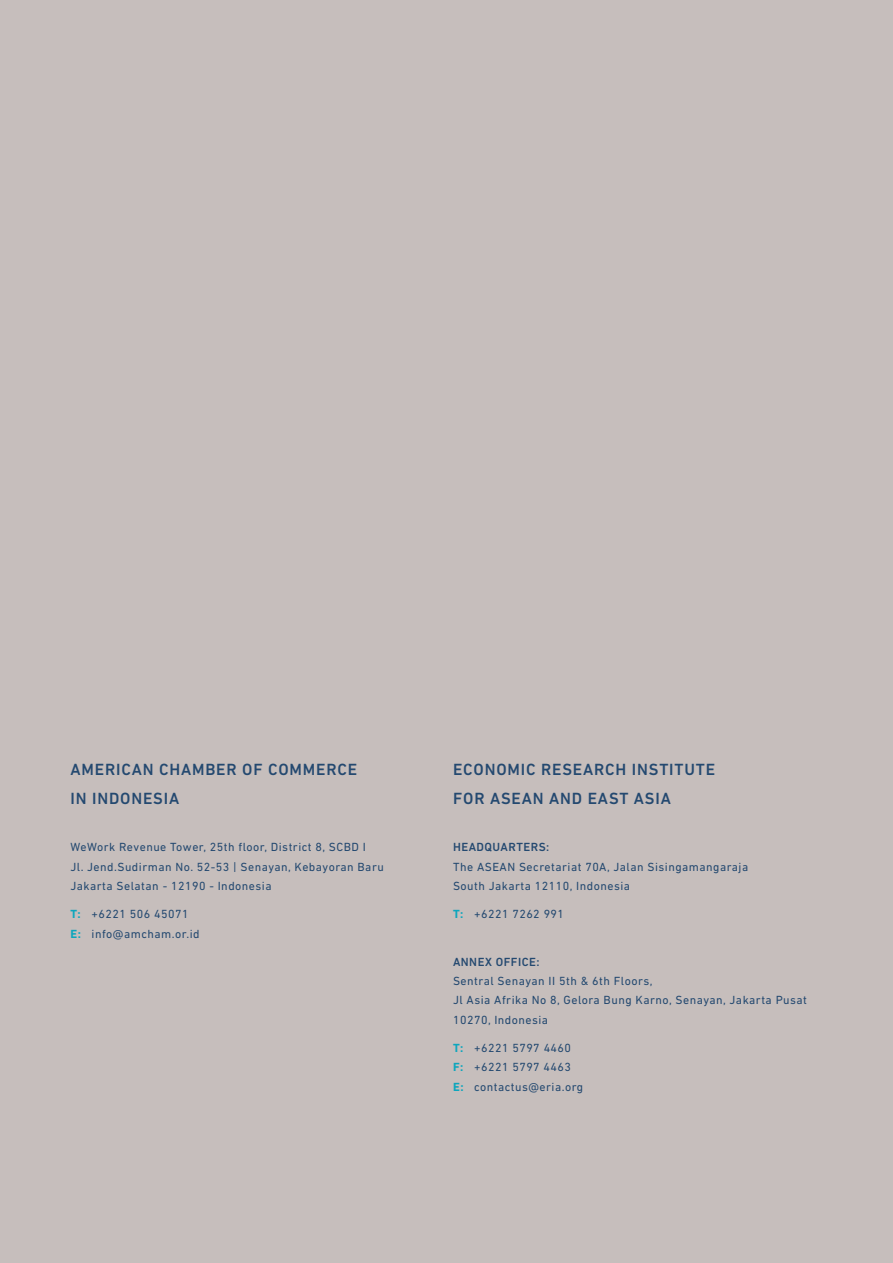
<style>
.page{position:relative;width:893px;height:1263px;background:#c6bebc}
.page>*{position:absolute;margin:0;border:0;box-sizing:border-box;transform-origin:0 0}
.t1{font:500 16.5px/28.7px "DIN Next LT Pro";letter-spacing:.05em;color:#244970}
.t2{font:12px/19.2px "DIN Next LT Pro";letter-spacing:.04em;color:#244970}
.t3{font:500 12px "DIN Next LT Pro";letter-spacing:.04em;color:#244970}
.s1{font-weight:700;color:#0ca6bd}
</style>
<div class="page">
<p class="t1" style="left:71px;top:755px;width:288px">AMERICAN CHAMBER OF COMMERCE<br>IN INDONESIA</p>
<p class="t2" style="left:71px;top:838px;width:297px">WeWork Revenue Tower, 25th floor, District 8, SCBD I</p>
<p class="t2" style="left:71px;top:857px;width:315px">Jl. Jend.Sudirman No. 52-53 | Senayan, Kebayoran Baru</p>
<p class="t2" style="left:71px;top:876px;width:203px">Jakarta Selatan - 12190 - Indonesia</p>
<p class="t2" style="left:71px;top:904px;width:120px"><span class="s1">T:</span> +6221 506 45071</p>
<p class="t2" style="left:71px;top:924px;width:131px"><span class="s1">E:</span> info@amcham.or.id</p>
<p class="t1" style="left:453px;top:755px;width:264px">ECONOMIC RESEARCH INSTITUTE<br>FOR ASEAN AND EAST ASIA</p>
<p class="t3" style="left:453px;top:840px;width:98px">HEADQUARTERS:</p>
<p class="t2" style="left:453px;top:857px;width:297px">The ASEAN Secretariat 70A, Jalan Sisingamangaraja</p>
<p class="t2" style="left:453px;top:876px;width:179px">South Jakarta 12110, Indonesia</p>
<p class="t2" style="left:453px;top:904px;width:113px"><span class="s1">T:</span> +6221 7262 991</p>
<p class="t3" style="left:453px;top:955px;width:88px">ANNEX OFFICE:</p>
<p class="t2" style="left:453px;top:971px;width:201px">Sentral Senayan II 5th &amp; 6th Floors,</p>
<p class="t2" style="left:453px;top:991px;width:355px">Jl Asia Afrika No 8, Gelora Bung Karno, Senayan, Jakarta Pusat<br>10270, Indonesia</p>
<p class="t2" style="left:453px;top:1038px;width:120px"><span class="s1">T:</span> +6221 5797 4460</p>
<p class="t2" style="left:453px;top:1057px;width:120px"><span class="s1">F:</span> +6221 5797 4463</p>
<p class="t2" style="left:453px;top:1077px;width:132px"><span class="s1">E:</span> contactus@eria.org</p>
</div>
